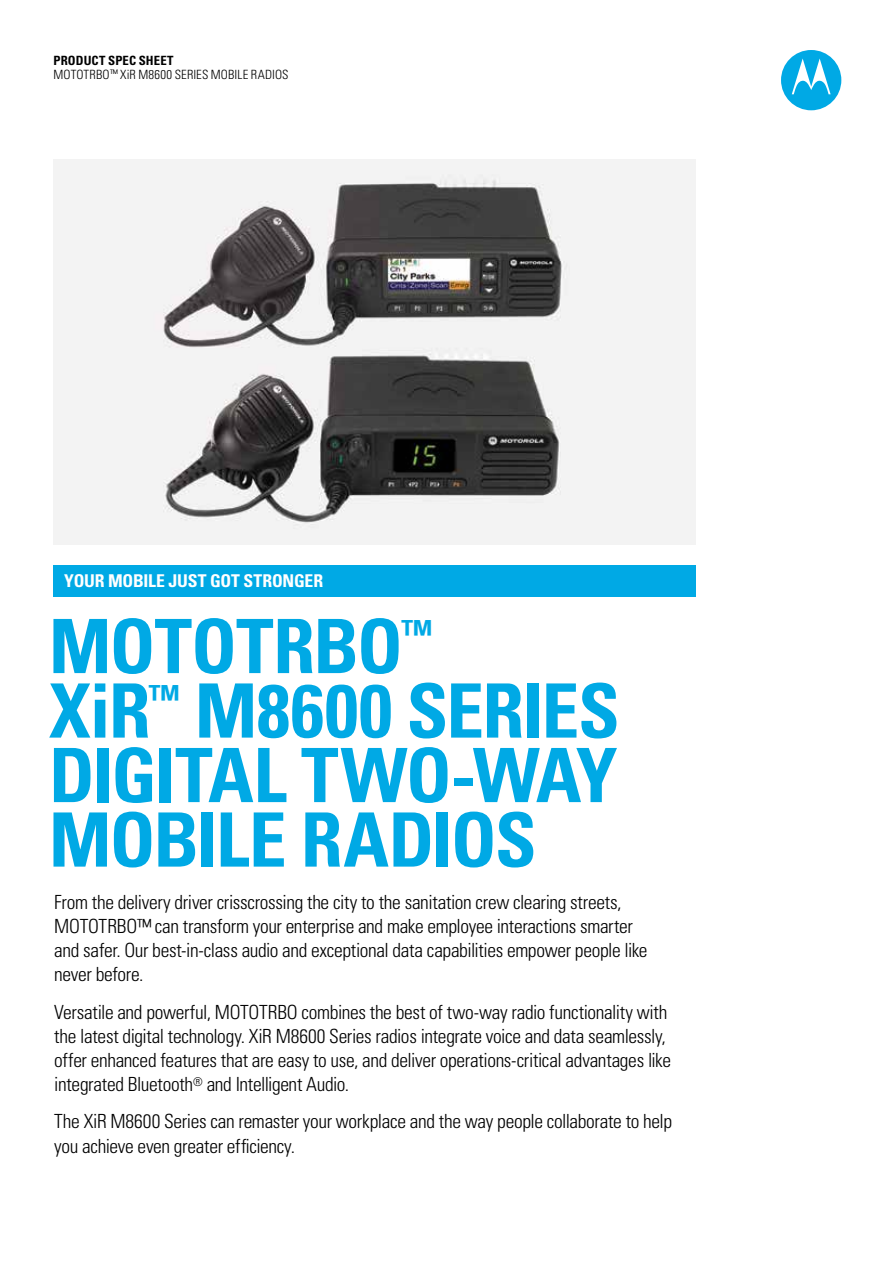
<style>
.page{position:relative;width:893px;height:1263px;background:#fff}
.page>*{position:absolute;margin:0;border:0;box-sizing:border-box;transform-origin:0 0}
.t1{font:700 condensed 75px/64.5px "Univers LT Std";letter-spacing:-.02em;color:#00a9e5}
.t2{font:300 condensed 19.5px/24px "Univers";letter-spacing:-.015em;color:#000}
.t3{font:700 condensed 17.7px "Univers LT Std";letter-spacing:-.01em;color:#fff}
.t4{font:300 condensed 12.75px/14.2px "Univers LT Std";letter-spacing:.01em;color:#000}
.s1{font-weight:700}
.s2{font-size:10.5px}
</style>
<div class="page">
<div style="left:781px;top:50px;width:60px;height:60px;background:#00a9e5;border-radius:50%"></div>
<svg style="left:792px;top:58px;width:39px;height:36px"></svg>
<div style="left:53px;top:565px;width:643px;height:31px;background:#00a9e5"></div>
<img style="left:53px;top:160px;width:642px;height:385px">
<p class="t4" style="left:53px;top:53px;width:237px"><span class="s1">PRODUCT SPEC SHEET<br></span>MOTOTRBO<span class="s2">™</span> Xir M8600 SERIES MOBILE RADIOS</p>
<p class="t3" style="left:64px;top:570px;width:260px">YOUR MOBILE JUST GOT STRONGER</p>
<h1 class="t1" style="left:49px;top:614px;width:572px">MOTOTRBO<sup>™<br></sup>XiR<sup>™</sup> m8600 SERIES<br>DIGITAL TWO-WAY<br>MOBILE RADIOS</h1>
<p class="t2" style="left:54px;top:890px;width:595px">From the delivery driver crisscrossing the city to the sanitation crew clearing streets, MOTOTRBO™ can transform your enterprise and make employee interactions smarter and safer. Our best-in-class audio and exceptional data capabilities empower people like never before.</p>
<p class="t2" style="left:54px;top:1000px;width:618px">Versatile and powerful, MOTOTRBO combines the best of two-way radio functionality with the latest digital technology. XiR M8600 Series radios integrate voice and data seamlessly, offer enhanced features that are easy to use, and deliver operations-critical advantages like integrated Bluetooth<sup>®</sup> and Intelligent Audio.</p>
<p class="t2" style="left:54px;top:1109px;width:619px">The XiR M8600 Series can remaster your workplace and the way people collaborate to help you achieve even greater efficiency.</p>
</div>
